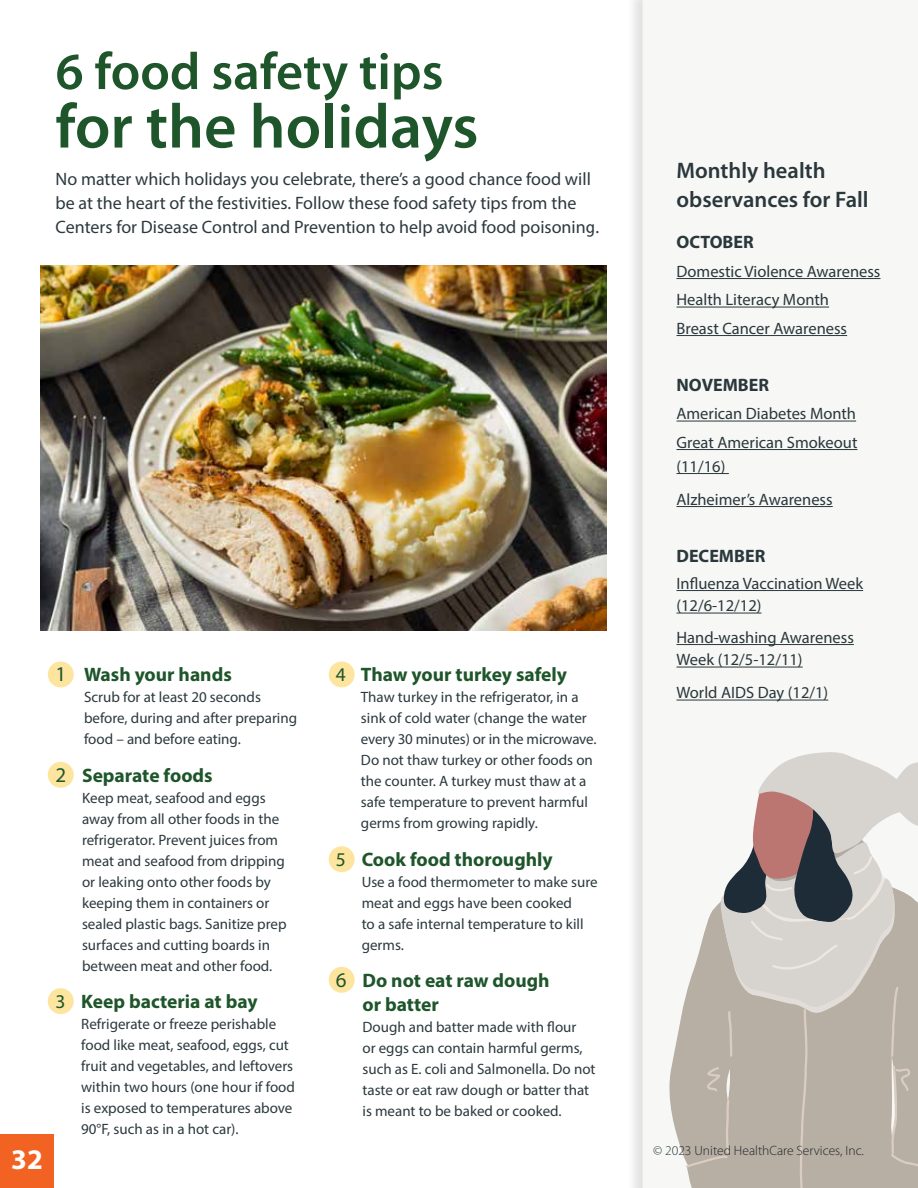
<style>
.page{position:relative;width:918px;height:1188px;background:#fff}
.page>*{position:absolute;margin:0;border:0;box-sizing:border-box;transform-origin:0 0}
.t1{font:600 63px "Myriad Pro";color:#1e552a}
.t2{font:600 52.5px "Myriad Pro";color:#1e552a}
.t3{font:700 28.5px "Myriad Pro";color:#fff}
.t4{font:600 22.5px/28.5px "Myriad Pro";color:#2c393e}
.t5{font:700 19.5px/24px "Myriad Pro";color:#1e552a}
.t6{font:18px/24px "Myriad Pro";color:#2c393e}
.t7{font:700 18px "Myriad Pro";color:#2c393e}
.t8{font:16.5px/22.5px "Myriad Pro";color:#2c393e}
.t9{font:15px/21px "Myriad Pro";color:#2c393e}
.t10{font:300 13.5px "Myriad Pro";color:#2c393e}
.s1{font-weight:400;font-size:21px}
.s2{font-weight:400}
</style>
<div class="page">
<div style="left:0;top:1134px;width:54px;height:54px;background:#f26323"></div>
<img style="left:40px;top:266px;width:567px;height:364px">
<div style="left:626px;top:0;width:292px;height:1188px;background:#000;opacity:.11"></div>
<div style="left:643px;top:0;width:275px;height:685px;background:#f7f8f6"></div>
<div style="left:643px;top:685px;width:275px;height:503px;background:#f7f8f6"></div>
<svg style="left:669px;top:752px;width:249px;height:436px"></svg>
<div style="left:48px;top:662px;width:26px;height:25px;background:#fde59f;border-radius:50%"></div>
<div style="left:329px;top:662px;width:26px;height:25px;background:#fde59f;border-radius:50%"></div>
<div style="left:48px;top:762px;width:26px;height:26px;background:#fde59f;border-radius:50%"></div>
<div style="left:329px;top:846px;width:26px;height:26px;background:#fde59f;border-radius:50%"></div>
<div style="left:48px;top:988px;width:26px;height:26px;background:#fde59f;border-radius:50%"></div>
<div style="left:329px;top:967px;width:26px;height:26px;background:#fde59f;border-radius:50%"></div>
<p class="t2" style="left:56px;top:42px;width:389px">6 food safety tips</p>
<p class="t1" style="left:56px;top:92px;width:424px">for the holidays</p>
<p class="t6" style="left:56px;top:167px;width:545px">No matter which holidays you celebrate, there’s a good chance food will be at the heart of the festivities. Follow these food safety tips from the<br>Centers for Disease Control and Prevention to help avoid food poisoning.</p>
<p class="t5" style="left:56px;top:662px;width:178px"><span class="s1">1</span> Wash your hands</p>
<p class="t9" style="left:84px;top:686px;width:215px">Scrub for at least 20 seconds before, during and after preparing food – and before eating.</p>
<p class="t5" style="left:56px;top:762px;width:159px"><span class="s1">2</span> Separate foods</p>
<p class="t9" style="left:82px;top:787px;width:206px">Keep meat, seafood and eggs away from all other foods in the refrigerator. Prevent juices from meat and seafood from dripping or leaking onto other foods by keeping them in containers or sealed plastic bags. Sanitize prep surfaces and cutting boards in between meat and other food.</p>
<p class="t5" style="left:56px;top:989px;width:204px"><span class="s2">3</span> Keep bacteria at bay</p>
<p class="t9" style="left:81px;top:1013px;width:215px">Refrigerate or freeze perishable food like meat, seafood, eggs, cut fruit and vegetables, and leftovers within two hours (one hour if food is exposed to temperatures above<br>90°F, such as in a hot car).</p>
<p class="t5" style="left:336px;top:662px;width:233px"><span class="s2">4</span> Thaw your turkey safely</p>
<p class="t9" style="left:361px;top:686px;width:237px">Thaw turkey in the refrigerator, in a sink of cold water (change the water every 30 minutes) or in the microwave.<br>Do not thaw turkey or other foods on the counter. A turkey must thaw at a safe temperature to prevent harmful germs from growing rapidly.</p>
<p class="t5" style="left:336px;top:846px;width:218px"><span class="s2">5</span> Cook food thoroughly</p>
<p class="t9" style="left:362px;top:871px;width:237px">Use a food thermometer to make sure meat and eggs have been cooked<br>to a safe internal temperature to kill germs.</p>
<p class="t5" style="left:362px;top:968px;width:189px;text-indent:-27px"><span class="s1">6</span> Do not eat raw dough or batter</p>
<p class="t9" style="left:362px;top:1016px;width:235px">Dough and batter made with flour<br>or eggs can contain harmful germs, such as E. coli and Salmonella. Do not taste or eat raw dough or batter that is meant to be baked or cooked.</p>
<p class="t4" style="left:676px;top:157px;width:194px">Monthly health observances for Fall</p>
<p class="t7" style="left:676px;top:231px;width:79px">OCTOBER</p>
<p class="t8" style="left:676px;top:260px;width:206px">Domestic Violence Awareness</p>
<p class="t8" style="left:676px;top:288px;width:154px">Health Literacy Month</p>
<p class="t8" style="left:676px;top:317px;width:172px">Breast Cancer Awareness</p>
<p class="t7" style="left:676px;top:373px;width:94px">NOVEMBER</p>
<p class="t8" style="left:676px;top:402px;width:181px">American Diabetes Month</p>
<p class="t8" style="left:676px;top:430px;width:182px;line-height:24px">Great American Smokeout (11/16)</p>
<p class="t8" style="left:676px;top:488px;width:158px">Alzheimer’s Awareness</p>
<p class="t7" style="left:676px;top:544px;width:90px">DECEMBER</p>
<p class="t8" style="left:676px;top:572px;width:188px">Influenza Vaccination Week (12/6-12/12)</p>
<p class="t8" style="left:676px;top:626px;width:179px">Hand-washing Awareness<br>Week (12/5-12/11)</p>
<p class="t8" style="left:676px;top:681px;width:153px">World AIDS Day (12/1)</p>
<h3 class="t3" style="left:11px;top:1141px;width:33px">32</h3>
<p class="t10" style="left:653px;top:1143px;width:212px">© 2023 United HealthCare Services, Inc.</p>
</div>
